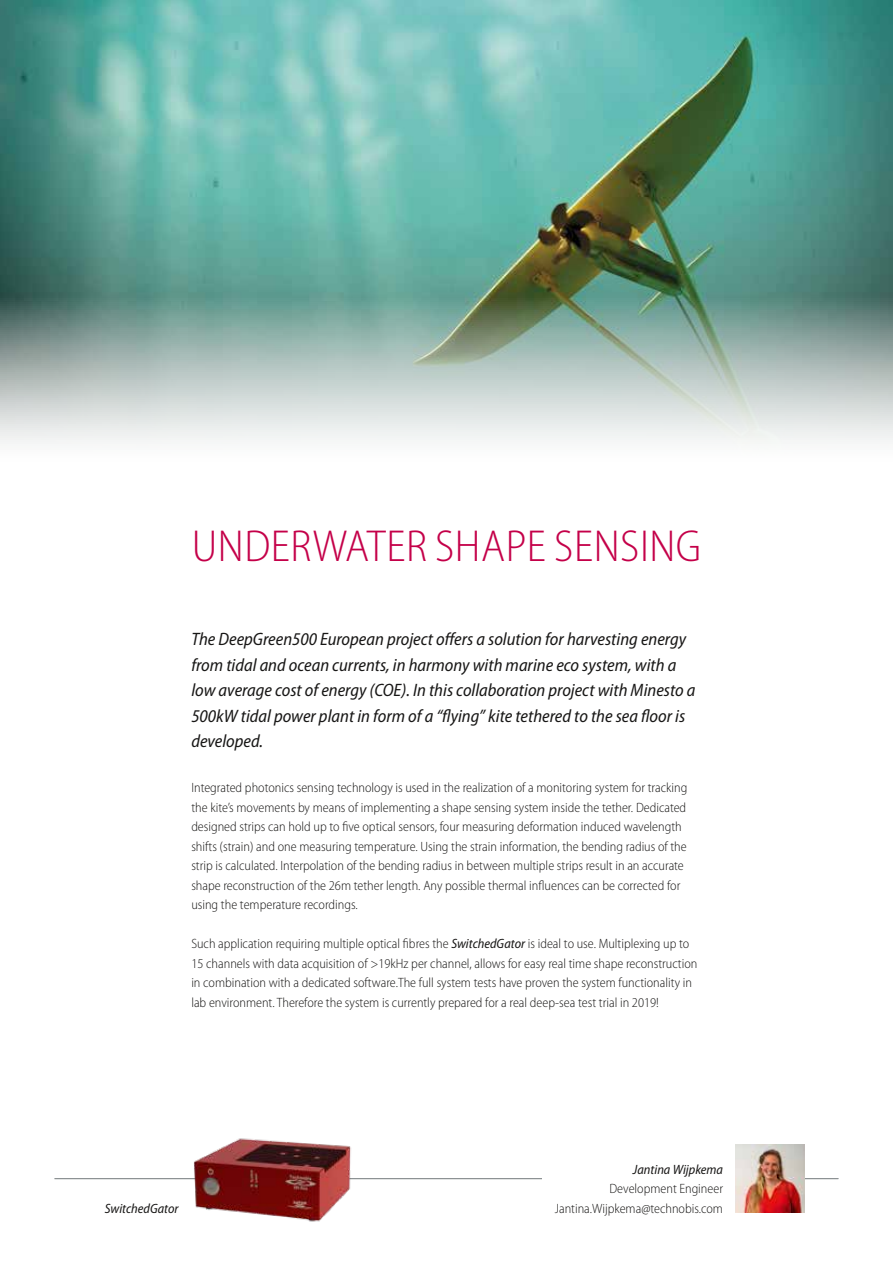
<style>
.page{position:relative;width:893px;height:1263px;background:#fff}
.page>*{position:absolute;margin:0;border:0;box-sizing:border-box;transform-origin:0 0}
.t1{font:300 semi-condensed 45px "Myriad Pro";letter-spacing:.01em;color:#c40049}
.t2{font:italic semi-condensed 18px/25.5px "Myriad Pro";color:#181716}
.t3{font:300 semi-condensed 13.5px/19.5px "Myriad Pro";color:#181716}
.t4{font:italic semi-condensed 13.5px "Myriad Pro";color:#181716}
.s1{font-weight:400;font-style:italic}
</style>
<div class="page">
<hr style="left:55px;top:1178px;width:783px;height:1px;background:#72787b">
<img style="left:0;top:0;width:893px;height:444px">
<div style="left:542px;top:1143px;width:194px;height:70px;background:#fff"></div>
<img style="left:736px;top:1144px;width:68px;height:69px">
<img style="left:157px;top:1138px;width:215px;height:84px">
<h1 class="t1" style="left:192px;top:519px;width:511px">UNDERWATER SHAPE SENSING</h1>
<p class="t2" style="left:191px;top:627px;width:506px">The DeepGreen500 European project offers a solution for harvesting energy from tidal and ocean currents, in harmony with marine eco system, with a low average cost of energy (COE). In this collaboration project with Minesto a 500kW tidal power plant in form of a “flying” kite tethered to the sea floor is developed.</p>
<p class="t3" style="left:191px;top:778px;width:498px">Integrated photonics sensing technology is used in the realization of a monitoring system for tracking the kite’s movements by means of implementing a shape sensing system inside the tether. Dedicated designed strips can hold up to five optical sensors, four measuring deformation induced wavelength shifts (strain) and one measuring temperature. Using the strain information, the bending radius of the strip is calculated. Interpolation of the bending radius in between multiple strips result in an accurate shape reconstruction of the 26m tether length. Any possible thermal influences can be corrected for using the temperature recordings.</p>
<p class="t3" style="left:191px;top:934px;width:508px">Such application requiring multiple optical fibres the <span class="s1">SwitchedGator</span> is ideal to use. Multiplexing up to 15 channels with data acquisition of &gt;19kHz per channel, allows for easy real time shape reconstruction in combination with a dedicated software.The full system tests have proven the system functionality in lab environment. Therefore the system is currently prepared for a real deep-sea test trial in 2019!</p>
<p class="t4" style="left:633px;top:1162px;width:92px">Jantina Wijpkema</p>
<p class="t3" style="left:609px;top:1179px;width:115px">Development Engineer</p>
<p class="t4" style="left:105px;top:1201px;width:75px">SwitchedGator</p>
<p class="t3" style="left:555px;top:1198px;width:170px">Jantina.Wijpkema@technobis.com</p>
</div>
